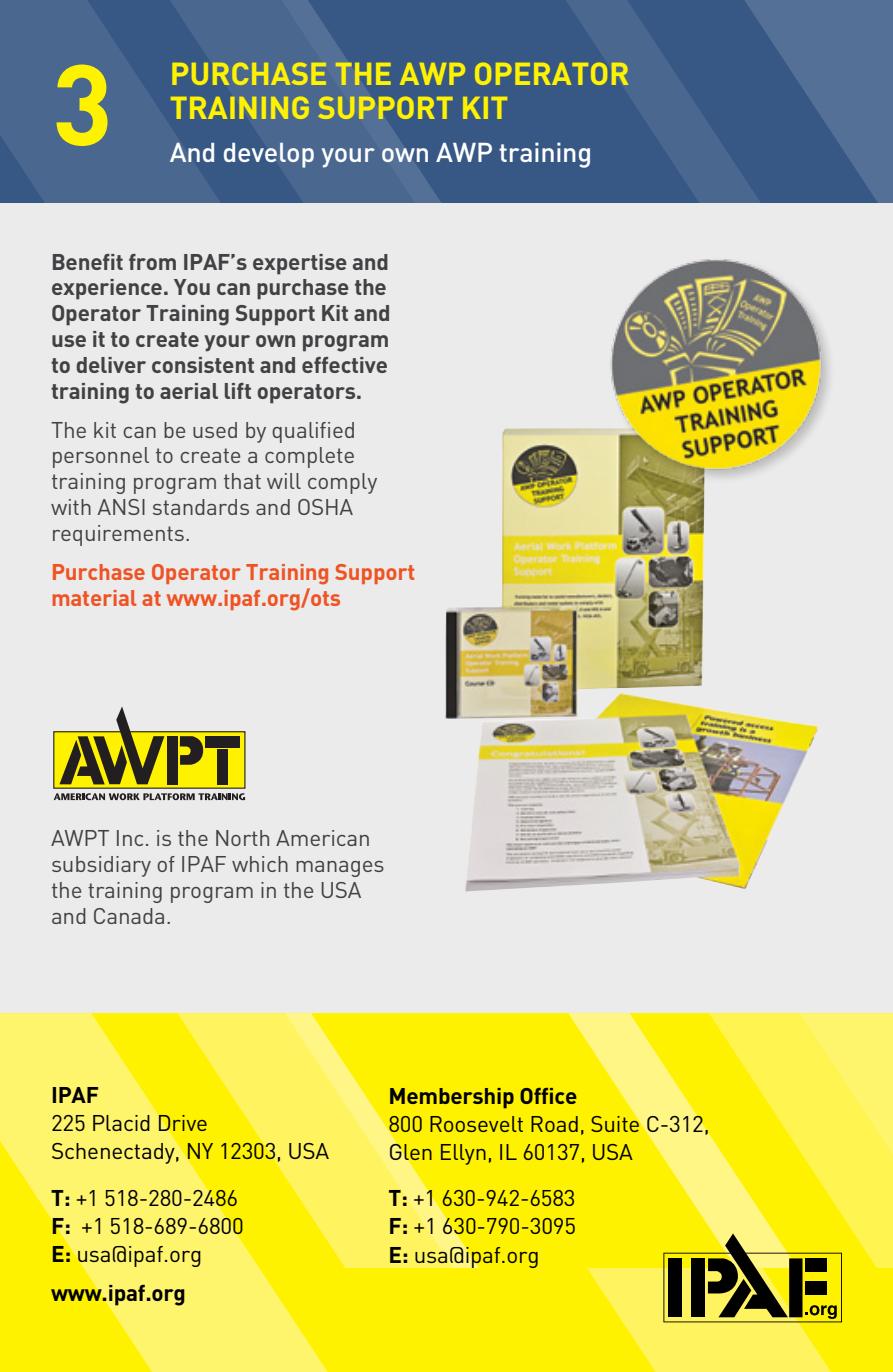
<style>
.page{position:relative;width:893px;height:1372px;background:#fff}
.page>*{position:absolute;margin:0;border:0;box-sizing:border-box;transform-origin:0 0}
.t1{font:700 112.5px "DIN";color:#fff200}
.t2{font:700 31.5px/33.8px "DIN";letter-spacing:-.01em;color:#fff200}
.t3{font:500 27px "DIN";letter-spacing:-.01em;color:#fff}
.t4{font:22.5px/25.9px "DIN";letter-spacing:-.01em;color:#414042}
.t5{font:22.5px/28.1px "DIN";letter-spacing:-.01em;color:#000}
.t6{font:700 22.5px/25.9px "DIN";letter-spacing:-.01em;color:#414042}
.t7{font:700 22.5px/25.9px "DIN";letter-spacing:-.01em;color:#f05323}
.t8{font:700 22.5px "DIN";letter-spacing:-.01em;color:#000}
.s1{font-weight:700}
</style>
<div class="page">
<div style="left:0;top:203px;width:893px;height:882px;background:#ebebec"></div>
<div style="left:0;top:0;width:893px;height:203px;background:#375785"></div>
<svg style="left:0;top:0;width:249px;height:203px;fill:#4a6790"></svg>
<svg style="left:566px;top:0;width:327px;height:203px"></svg>
<svg style="left:249px;top:0;width:192px;height:203px"></svg>
<div style="left:0;top:1013px;width:893px;height:358px;background:#fff200"></div>
<svg style="left:568px;top:1013px;width:19px;height:29px"></svg>
<svg style="left:328px;top:1039px;width:151px;height:228px"></svg>
<svg style="left:0;top:1013px;width:328px;height:358px"></svg>
<div style="left:54px;top:731px;width:191px;height:57px;background:#fff200"></div>
<div style="left:53px;top:731px;width:192px;height:57px;border:1px solid #231f20"></div>
<svg style="left:59px;top:706px;width:105px;height:78px"></svg>
<div style="left:167px;top:736px;width:11px;height:48px;background:#231f20"></div>
<svg style="left:180px;top:736px;width:24px;height:28px"></svg>
<div style="left:205px;top:736px;width:35px;height:11px;background:#231f20"></div>
<div style="left:217px;top:749px;width:11px;height:35px;background:#231f20"></div>
<svg style="left:54px;top:793px;width:191px;height:7px"></svg>
<img style="left:446px;top:428px;width:373px;height:463px">
<img style="left:596px;top:259px;width:234px;height:230px">
<svg style="left:587px;top:1013px;width:306px;height:358px"></svg>
<h1 class="t1" style="left:52px;top:31px;width:63px">3</h1>
<h2 class="t2" style="left:170px;top:56px;width:461px">Purchase th e AWP Operator<br>Training Support Kit</h2>
<p class="t3" style="left:170px;top:135px;width:424px">And develop your own AWP training</p>
<p class="t6" style="left:51px;top:247px;width:341px">Benefit from IPAF’s expertise and experience. You can purchase the Operator Training Support Kit and use it to create your own program to deliver consistent and effective training to aerial lift operators.</p>
<p class="t4" style="left:51px;top:416px;width:328px">The kit can be used by qualified personnel to create a complete training program that will comply with ANSI standards and OSHA requirements.</p>
<p class="t7" style="left:51px;top:557px;width:366px">Purchase Operator Training Support material at www.ipaf.org/ots</p>
<p class="t4" style="left:51px;top:824px;width:335px">AWPT Inc. is the North American subsidiary of IPAF which manages the training program in the USA and Canada.</p>
<p class="t8" style="left:51px;top:1079px;width:49px">IPA F</p>
<p class="t5" style="left:51px;top:1108px;width:280px">225 Placid Drive<br>Schenectady, NY 12303, USA</p>
<p class="t5" style="left:51px;top:1183px;width:194px"><span class="s1">T:</span> +1 518-280-2486<br><span class="s1">F:</span> +1 518-689-6800<br><span class="s1">E:</span> usa@ipaf.org</p>
<p class="t8" style="left:51px;top:1278px;width:137px">www.ipaf.org</p>
<p class="t8" style="left:388px;top:1080px;width:191px">Membership Office</p>
<p class="t5" style="left:388px;top:1109px;width:323px">800 Roosevelt Road, Suite C-312,<br>Glen Ellyn, IL 60137, USA</p>
<p class="t5" style="left:388px;top:1183px;width:189px;text-align:justify"><span class="s1">T:</span> +1 630-942-6583<br><span class="s1">F:</span> +1 630-790-3095<br><span class="s1">E:</span> usa@ipaf.org</p>
</div>
